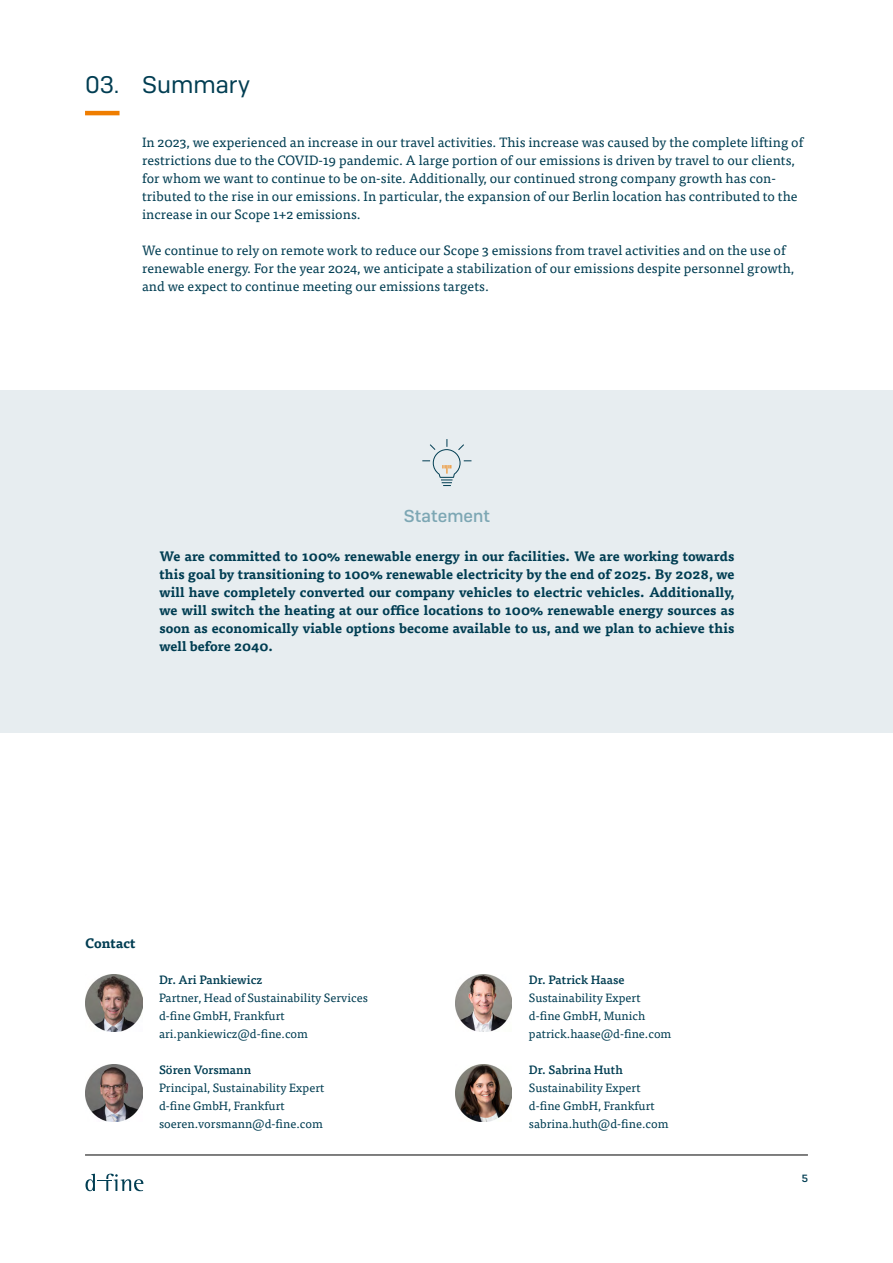
<style>
.page{position:relative;width:893px;height:1263px;background:#fff}
.page>*{position:absolute;margin:0;border:0;box-sizing:border-box;transform-origin:0 0}
.t1{font:24px "Camber";color:#003d52}
.t2{font:500 17.25px "Camber";letter-spacing:.005em;color:#7da7b4}
.t3{font:13.5px/18px "Tisa Pro";letter-spacing:.005em;color:#003d52}
.t4{font:700 13.5px/18px "Tisa Pro";letter-spacing:.005em;color:#003d52;text-align:justify}
.t5{font:12px/18px "Tisa Pro";color:#003d52}
.t6{font:500 12px "Tisa Pro";color:#003d52}
.t7{font:500 10.5px "Camber";color:#003d52}
</style>
<div class="page">
<hr style="left:85px;top:1155px;width:723px;height:1px;background:#000">
<svg style="left:85px;top:1174px;width:58px;height:17px"></svg>
<img style="left:85px;top:975px;width:57px;height:57px">
<img style="left:85px;top:1065px;width:57px;height:57px">
<hr style="left:85px;top:111px;width:35px;height:4px;background:#ef7d00">
<img style="left:455px;top:1065px;width:57px;height:57px">
<img style="left:455px;top:975px;width:57px;height:57px">
<div style="left:0;top:390px;width:893px;height:342px;background:#e7edf0"></div>
<svg style="left:422px;top:439px;width:50px;height:47px"></svg>
<h1 class="t1" style="left:85px;top:70px;width:36px">03.</h1>
<h1 class="t1" style="left:142px;top:70px;width:110px">Summary</h1>
<p class="t3" style="left:142px;top:132px;width:663px">In 2023, we experienced an increase in our travel activities. This increase was caused by the complete lifting of restrictions due to the COVID-19 pandemic. A large portion of our emissions is driven by travel to our clients, for whom we want to continue to be on-site. Additionally, our continued strong company growth has con&shy;tributed to the rise in our emissions. In particular, the expansion of our Berlin location has contributed to the increase in our Scope 1+2 emissions.</p>
<p class="t3" style="left:142px;top:240px;width:654px">We continue to rely on remote work to reduce our Scope 3 emissions from travel activities and on the use of renewable energy. For the year 2024, we anticipate a stabilization of our emissions despite personnel growth, and we expect to continue meeting our emissions targets.</p>
<p class="t2" style="left:404px;top:506px;width:88px">Statement</p>
<p class="t4" style="left:159px;top:546px;width:576px">We are committed to 100% renewable energy in our facilities. We are working towards this goal by transitioning to 100% renewable electricity by the end of 2025. By 2028, we will have completely converted our company vehicles to electric vehicles. Additionally, we will switch the heating at our office locations to 100% renewable energy sources as soon as economically viable options become available to us, and we plan to achieve this well before 2040.</p>
<p class="t4" style="left:85px;top:933px;width:52px">Contact</p>
<p class="t6" style="left:159px;top:970px;width:105px">Dr. Ari Pankiewicz</p>
<p class="t5" style="left:159px;top:988px;width:210px">Partner, Head of Sustainability Services d-fine GmbH, Frankfurt ari.pankiewicz@d-fine.com</p>
<p class="t6" style="left:159px;top:1060px;width:94px">Sören Vorsmann</p>
<p class="t5" style="left:159px;top:1078px;width:167px">Principal, Sustainability Expert d-fine GmbH, Frankfurt soeren.vorsmann@d-fine.com</p>
<p class="t6" style="left:529px;top:970px;width:97px">Dr. Patrick Haase</p>
<p class="t5" style="left:529px;top:988px;width:144px">Sustainability Expert d-fine GmbH, Munich patrick.haase@d-fine.com</p>
<p class="t6" style="left:529px;top:1060px;width:95px">Dr. Sabrina Huth</p>
<p class="t5" style="left:529px;top:1078px;width:141px">Sustainability Expert d-fine GmbH, Frankfurt sabrina.huth@d-fine.com</p>
<p class="t7" style="left:802px;top:1172px;width:8px">5</p>
</div>
